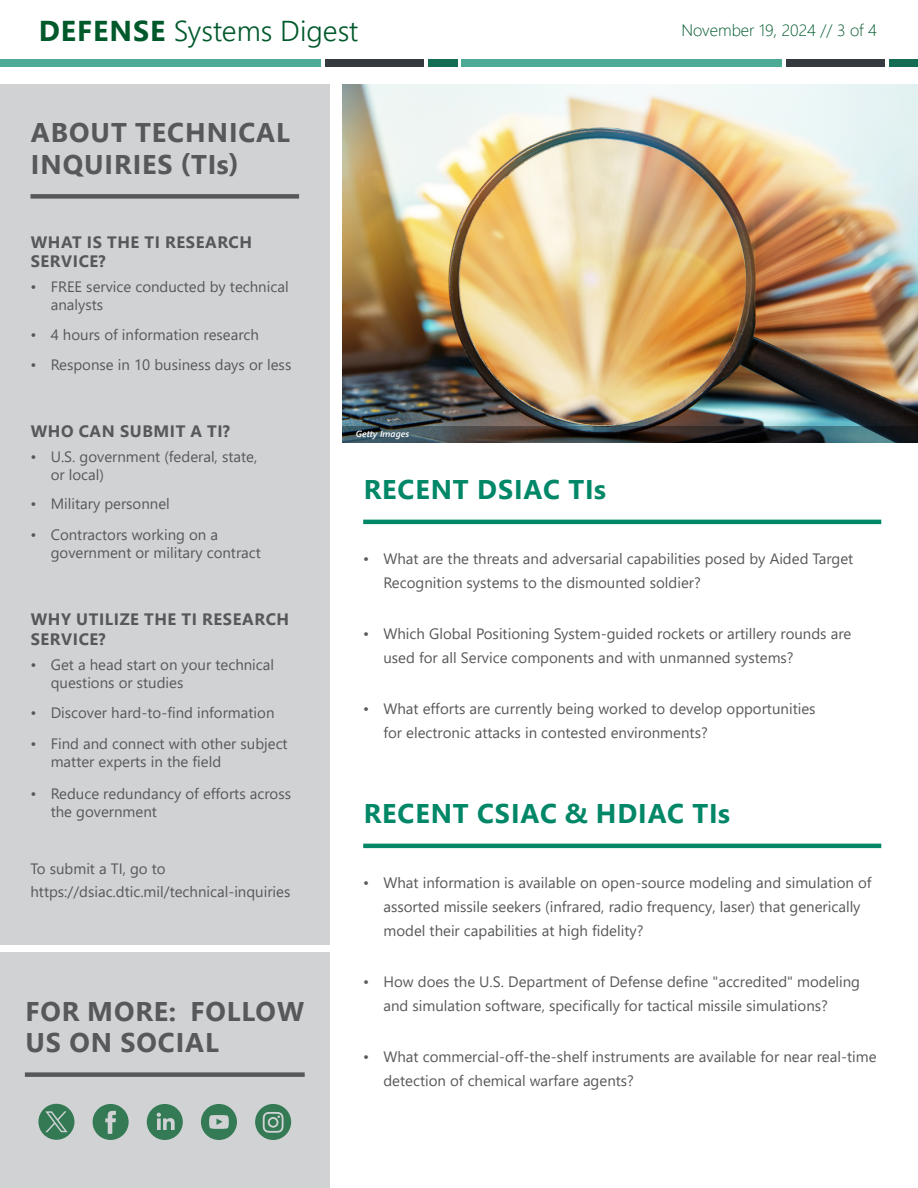
<style>
.page{position:relative;width:918px;height:1188px;background:#fff}
.page>*{position:absolute;margin:0;border:0;box-sizing:border-box;transform-origin:0 0}
.t1{font:300 28.65px "Segoe UI";color:#00592b}
.Heading_1_-_Green{font:700 27px "Segoe UI";letter-spacing:.035em;color:#008767}
.Heading_1_-_Blue{font:700 27px/31.5px "Segoe UI";letter-spacing:.035em;color:#57585a}
.Heading_1_-_Gray{font:700 27px/31.5px "Segoe UI";letter-spacing:.035em;color:#57585a}
.t2{font:700 16.5px/19.8px "Segoe UI";letter-spacing:.035em;color:#57585a}
.t3{font:300 16.5px "Segoe UI";color:#00592b}
.Paragraph_Style_2{font:15px/24px "Segoe UI";color:#57585a}
.Image_Source{font:italic 600 9px "Segoe UI";color:#fff}
.s1{font-weight:700}
</style>
<div class="page">
<div style="left:0;top:59px;width:321px;height:7px;background:#4dab95"></div>
<div style="left:325px;top:59px;width:99px;height:7px;background:#343a40"></div>
<div style="left:428px;top:59px;width:29px;height:7px;background:#156e54"></div>
<div style="left:461px;top:59px;width:321px;height:7px;background:#4dab95"></div>
<div style="left:787px;top:59px;width:98px;height:7px;background:#343a40"></div>
<div style="left:889px;top:59px;width:29px;height:7px;background:#156e54"></div>
<img style="left:342px;top:85px;width:576px;height:341px">
<div style="left:0;top:953px;width:330px;height:235px;background:#d1d2d4"></div>
<div style="left:0;top:85px;width:330px;height:860px;background:#d1d2d4"></div>
<svg style="left:342px;top:426px;width:576px;height:16px;background:#30383b"></svg>
<div style="left:25px;top:1072px;width:280px;height:5px;background:#57585a"></div>
<svg style="left:93px;top:1104px;width:36px;height:36px"></svg>
<svg style="left:147px;top:1104px;width:36px;height:36px"></svg>
<svg style="left:201px;top:1104px;width:36px;height:36px"></svg>
<svg style="left:255px;top:1104px;width:36px;height:36px"></svg>
<hr style="left:363px;top:520px;width:518px;height:4px;background:#008767">
<hr style="left:363px;top:844px;width:518px;height:4px;background:#008767">
<div style="left:30px;top:194px;width:269px;height:5px;background:#57585a"></div>
<svg style="left:38px;top:1104px;width:36px;height:36px"></svg>
<h1 class="t1" style="left:39px;top:4px;width:321px"><span class="s1">DEFENSE</span> Systems Digest</h1>
<p class="t3" style="left:681px;top:15px;width:197px">November 19, 2024 // 3 of 4</p>
<p class="Heading_1_-_Blue" style="left:31px;top:115px;width:261px">ABOUT TECHNICAL<br>INQUIRIES (TIs)</p>
<p class="t2" style="left:31px;top:231px;width:223px">WHAT IS THE TI RESEARCH<br>SERVICE?</p>
<p class="Paragraph_Style_2" style="left:51px;top:277px;width:239px;line-height:18px;text-indent:-20px">• FREE service conducted by technical analysts</p>
<p class="Paragraph_Style_2" style="left:30px;top:322px;width:230px">• 4 hours of information research</p>
<p class="Paragraph_Style_2" style="left:30px;top:352px;width:262px">• Response in 10 business days or less</p>
<p class="t2" style="left:31px;top:420px;width:201px">WHO CAN SUBMIT A TI?</p>
<p class="Paragraph_Style_2" style="left:51px;top:446px;width:208px;line-height:18px;text-indent:-20px">• U.S. government (federal, state, or local)</p>
<p class="Paragraph_Style_2" style="left:30px;top:490px;width:141px">• Military personnel</p>
<p class="Paragraph_Style_2" style="left:51px;top:524px;width:212px;line-height:18px;text-indent:-20px">• Contractors working on a government or military contract</p>
<p class="t2" style="left:31px;top:608px;width:260px">WHY UTILIZE THE TI RESEARCH<br>SERVICE?</p>
<p class="Paragraph_Style_2" style="left:51px;top:654px;width:225px;line-height:18px;text-indent:-20px">• Get a head start on your technical questions or studies</p>
<p class="Paragraph_Style_2" style="left:30px;top:699px;width:246px">• Discover hard-to-find information</p>
<p class="Paragraph_Style_2" style="left:51px;top:733px;width:238px;line-height:18px;text-indent:-20px">• Find and connect with other subject matter experts in the field</p>
<p class="Paragraph_Style_2" style="left:51px;top:783px;width:242px;line-height:18px;text-indent:-20px">• Reduce redundancy of efforts across the government</p>
<p class="Paragraph_Style_2" style="left:30px;top:855px;width:137px">To submit a TI, go to</p>
<p class="Paragraph_Style_2" style="left:30px;top:878px;width:261px">https://dsiac.dtic.mil/technical-inquiries</p>
<p class="Heading_1_-_Gray" style="left:25px;top:993px;width:280px">FOR MORE: FOLLOW<br>US ON SOCIAL</p>
<p class="Image_Source" style="left:356px;top:426px;width:55px">Getty Images</p>
<p class="Heading_1_-_Green" style="left:364px;top:464px;width:244px">RECENT DSIAC TIs</p>
<p class="Paragraph_Style_2" style="left:383px;top:545px;width:471px;text-indent:-20px">• What are the threats and adversarial capabilities posed by Aided Target<br>Recognition systems to the dismounted soldier?</p>
<p class="Paragraph_Style_2" style="left:383px;top:620px;width:470px;text-indent:-20px">• Which Global Positioning System-guided rockets or artillery rounds are used for all Service components and with unmanned systems?</p>
<p class="Paragraph_Style_2" style="left:383px;top:695px;width:434px;text-indent:-20px">• What efforts are currently being worked to develop opportunities for electronic attacks in contested environments?</p>
<p class="Heading_1_-_Green" style="left:364px;top:788px;width:368px">RECENT CSIAC &amp; HDIAC TIs</p>
<p class="Paragraph_Style_2" style="left:383px;top:869px;width:490px;text-indent:-20px">• What information is available on open-source modeling and simulation of assorted missile seekers (infrared, radio frequency, laser) that generically model their capabilities at high fidelity?</p>
<p class="Paragraph_Style_2" style="left:383px;top:968px;width:478px;text-indent:-20px">• How does the U.S. Department of Defense define "accredited" modeling and simulation software, specifically for tactical missile simulations?</p>
<p class="Paragraph_Style_2" style="left:383px;top:1043px;width:495px;text-indent:-20px">• What commercial-off-the-shelf instruments are available for near real-time detection of chemical warfare agents?</p>
</div>
